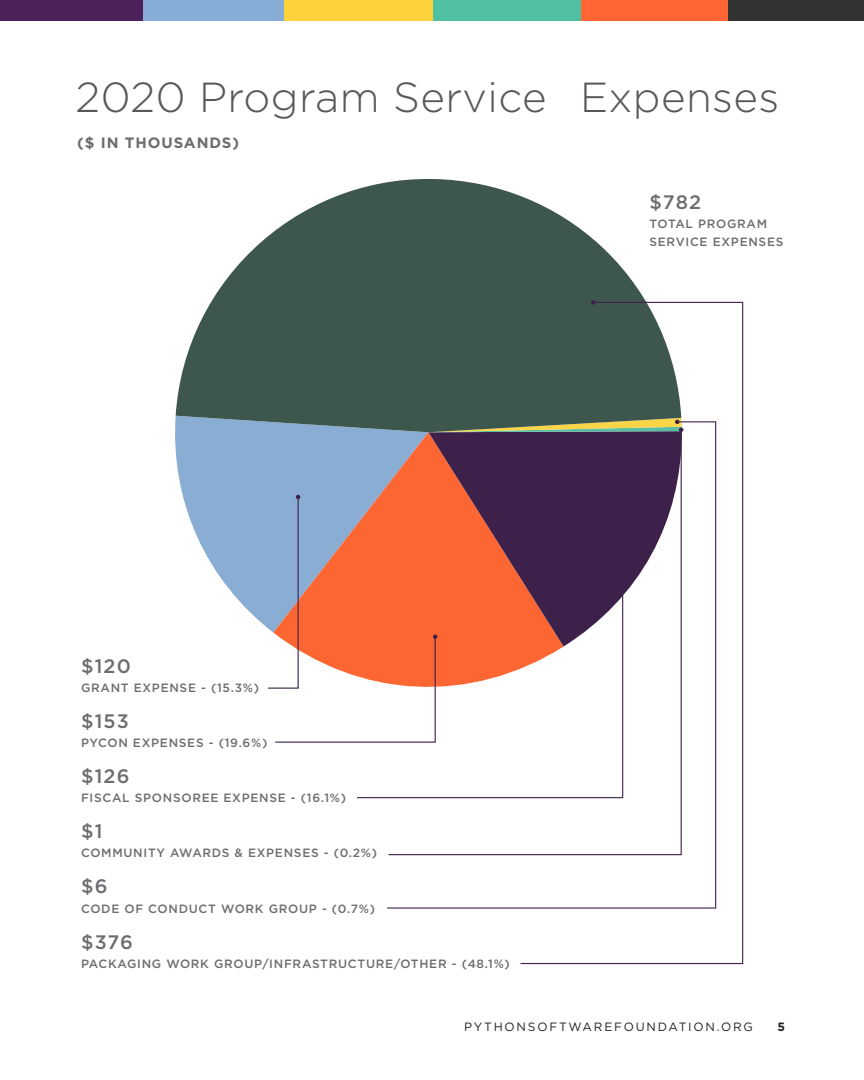
<style>
.page{position:relative;width:864px;height:1080px;background:#fff}
.page>*{position:absolute;margin:0;border:0;box-sizing:border-box;transform-origin:0 0}
.header_-_black{font:300 42px "Gotham";letter-spacing:.01em;color:#57585a}
.Amount_pie_chart{font:500 19.5px "Gotham";letter-spacing:.06em;color:#6c6d70}
.table_subheader{font:700 15px "Gotham";letter-spacing:.06em;color:#6c6d70}
.table_subheader-2{font:500 12px/18px "Gotham";letter-spacing:.06em;color:#6c6d70}
.t1{font:12px "Gotham";letter-spacing:.15em;color:#231f20}
.t2{font:700 12px "Gotham";color:#231f20}
</style>
<div class="page">
<svg style="left:175px;top:416px;width:98px;height:212px;fill:#8aadd4"></svg>
<div style="left:273px;top:432px;width:113px;height:63px;background:#8aadd4"></div>
<svg style="left:176px;top:179px;width:470px;height:253px;fill:#3d574d"></svg>
<svg style="left:267px;top:495px;width:119px;height:248px"></svg>
<svg style="left:356px;top:568px;width:30px;height:231px"></svg>
<svg style="left:386px;top:421px;width:133px;height:488px"></svg>
<svg style="left:428px;top:418px;width:91px;height:14px"></svg>
<svg style="left:519px;top:301px;width:225px;height:664px"></svg>
<svg style="left:591px;top:300px;width:5px;height:5px"></svg>
<div style="left:137px;top:0;width:149px;height:21px;background:#86add6"></div>
<div style="left:284px;top:0;width:149px;height:21px;background:#fcd33a"></div>
<div style="left:433px;top:0;width:149px;height:21px;background:#4fc0a2"></div>
<div style="left:581px;top:0;width:149px;height:21px;background:#f63"></div>
<div style="left:729px;top:0;width:135px;height:21px;background:#323332"></div>
<div style="left:0;top:0;width:142px;height:21px;background:#4d225c"></div>
<p class="header_-_black" style="left:76px;top:71px;width:705px">2020 Program Service Expenses</p>
<p class="table_subheader" style="left:77px;top:133px;width:163px">($ IN THOUSANDS)</p>
<p class="Amount_pie_chart" style="left:650px;top:190px;width:53px">$782</p>
<p class="table_subheader-2" style="left:650px;top:215px;width:135px">TOTAL PROGRAM<br>SERVICE EXPENSES</p>
<p class="Amount_pie_chart" style="left:81px;top:654px;width:51px">$120</p>
<p class="table_subheader-2" style="left:81px;top:678px;width:180px">GRANT EXPENSE - (15.3%)</p>
<p class="Amount_pie_chart" style="left:81px;top:709px;width:49px">$153</p>
<p class="table_subheader-2" style="left:81px;top:734px;width:188px">PYCON EXPENSES - (19.6%)</p>
<p class="Amount_pie_chart" style="left:81px;top:764px;width:50px">$126</p>
<p class="table_subheader-2" style="left:81px;top:789px;width:267px">FISCAL SPONSOREE EXPENSE - (16.1%)</p>
<p class="Amount_pie_chart" style="left:81px;top:819px;width:23px">$1</p>
<p class="table_subheader-2" style="left:81px;top:844px;width:298px">COMMUNITY AWARDS &amp; EXPENSES - (0.2%)</p>
<p class="Amount_pie_chart" style="left:81px;top:875px;width:28px">$6</p>
<p class="table_subheader-2" style="left:81px;top:899px;width:296px">CODE OF CONDUCT WORK GROUP - (0.7%)</p>
<p class="Amount_pie_chart" style="left:81px;top:930px;width:53px">$376</p>
<p class="table_subheader-2" style="left:81px;top:954px;width:430px">PACKAGING WORK GROUP/INFRASTRUCTURE/OTHER - (48.1%)</p>
<p class="t1" style="left:464px;top:1020px;width:290px">PYTHONSOFTWAREFOUNDATION.ORG</p>
<p class="t2" style="left:778px;top:1020px;width:9px">5</p>
</div>
